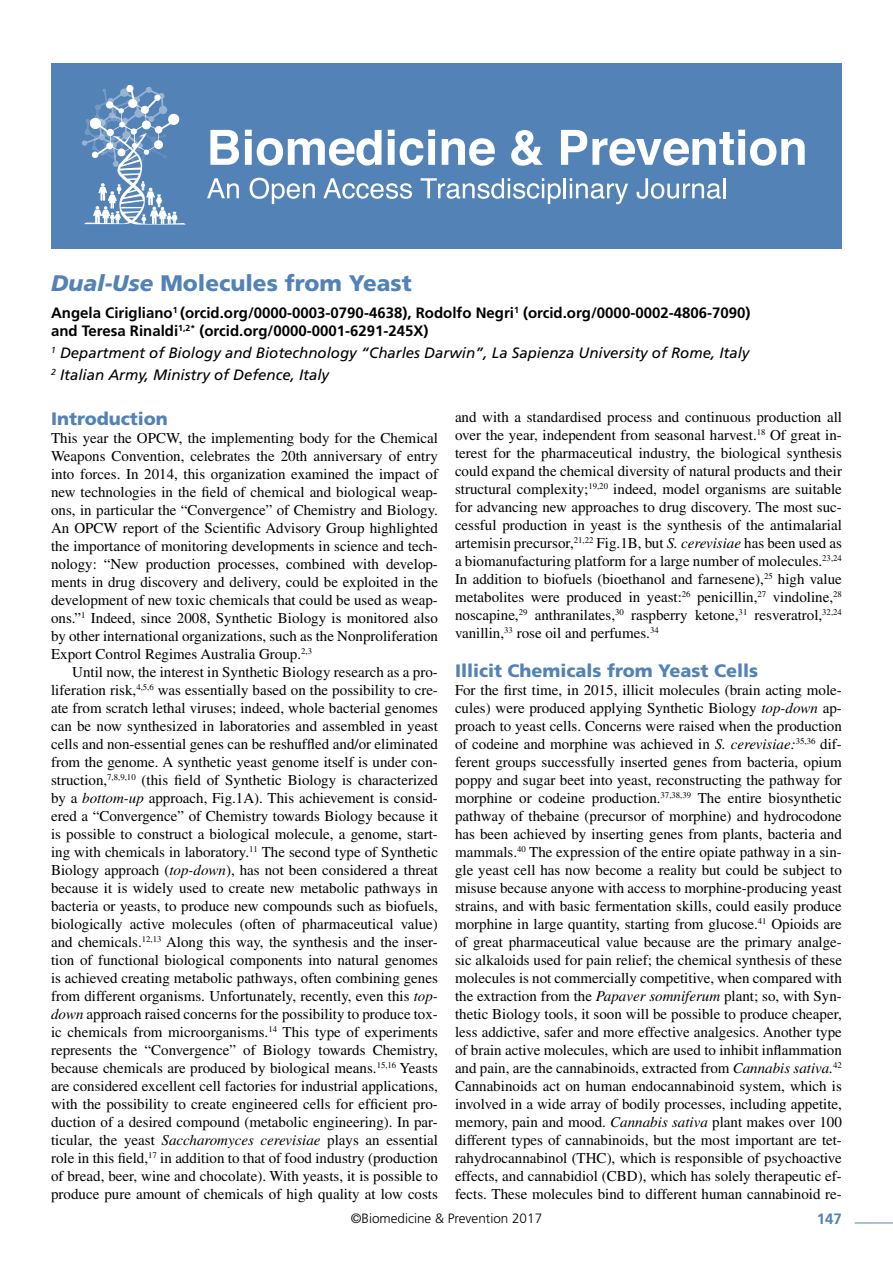
<style>
.page{position:relative;width:893px;height:1263px;background:#fff}
.page>*{position:absolute;margin:0;border:0;box-sizing:border-box;transform-origin:0 0}
._00_TITOLO_ARTICOLO{font:900 22.5px "Frutiger LT Std";color:#5382b6}
._00_TITOLO_1{font:900 18px "Frutiger LT Std";color:#5382b6}
._03_TESTO{font:15px/18px "Times LT Std";color:#000;text-align:justify}
._00_TESTO_NON{font:15px/18px "Times LT Std";color:#000;text-align:justify}
._01_AUTORE{font:700 15px/18px "Frutiger LT Std";color:#000}
._02_DIPARTAMENTO{font:italic 15px "Frutiger LT Std";color:#000}
.t1{font:700 15px "Frutiger LT Std";color:#5382b6}
.t2{font:300 13.5px "Frutiger LT Std";color:#000}
.s1{font-style:italic}
</style>
<div class="page">
<hr style="left:855px;top:1222px;width:38px;height:1px;background:#5382b6">
<div style="left:51px;top:64px;width:791px;height:185px;background:#5382b6"></div>
<svg style="left:210px;top:130px;width:29px;height:35px"></svg>
<svg style="left:245px;top:130px;width:137px;height:36px"></svg>
<svg style="left:388px;top:130px;width:47px;height:36px"></svg>
<svg style="left:442px;top:138px;width:53px;height:28px"></svg>
<svg style="left:511px;top:130px;width:32px;height:36px"></svg>
<svg style="left:561px;top:130px;width:244px;height:36px"></svg>
<svg style="left:207px;top:178px;width:32px;height:20px"></svg>
<svg style="left:250px;top:178px;width:65px;height:26px"></svg>
<svg style="left:323px;top:178px;width:89px;height:21px"></svg>
<svg style="left:421px;top:178px;width:140px;height:26px"></svg>
<hr style="left:564px;top:178px;width:2px;height:20px;background:#fff">
<svg style="left:570px;top:178px;width:58px;height:26px"></svg>
<svg style="left:637px;top:178px;width:84px;height:21px"></svg>
<hr style="left:723px;top:178px;width:3px;height:20px;background:#fff">
<svg style="left:82px;top:85px;width:104px;height:140px"></svg>
<p class="_00_TITOLO_ARTICOLO" style="left:51px;top:270px;width:362px"><span class="s1">Dual-Use</span> Molecules from Yeast</p>
<p class="_01_AUTORE" style="left:51px;top:303px;width:701px">Angela Cirigliano<sup>1</sup> (orcid.org/0000-0003-0790-4638), Rodolfo Negri<sup>1</sup> (orcid.org/0000-0002-4806-7090) and Teresa Rinaldi<sup>1,2*</sup> (orcid.org/0000-0001-6291-245X)</p>
<p class="_02_DIPARTAMENTO" style="left:51px;top:344px;width:700px"><sup>1</sup> Department of Biology and Biotechnology “Charles Darwin”, La Sapienza University of Rome, Italy</p>
<p class="_02_DIPARTAMENTO" style="left:51px;top:366px;width:279px"><sup>2</sup> Italian Army, Ministry of Defence, Italy</p>
<p class="_00_TITOLO_1" style="left:51px;top:408px;width:118px">Introduction</p>
<p class="_00_TESTO_NON" style="left:51px;top:429px;width:388px">This year the OPCW, the implementing body for the Chemical Weapons Convention, celebrates the 20th anniversary of entry into forces. In 2014, this organization examined the impact of new technologies in the field of chemical and biological weap&shy;ons, in particular the “Convergence” of Chemistry and Biology.<br>An OPCW report of the Scientific Advisory Group highlighted the importance of monitoring developments in science and tech&shy;nology: “New production processes, combined with develop&shy;ments in drug discovery and delivery, could be exploited in the development of new toxic chemicals that could be used as weap&shy;ons.”<sup>1</sup> Indeed, since 2008, Synthetic Biology is monitored also by other international organizations, such as the Nonproliferation Export Control Regimes Australia Group.<sup>2,3</sup></p>
<p class="_03_TESTO" style="left:51px;top:663px;width:388px;text-indent:21px">Until now, the interest in Synthetic Biology research as a pro&shy;liferation risk,<sup>4,5,6</sup> was essentially based on the possibility to cre&shy;ate from scratch lethal viruses; indeed, whole bacterial genomes can be now synthesized in laboratories and assembled in yeast cells and non-essential genes can be reshuffled and/or eliminated from the genome. A synthetic yeast genome itself is under con&shy;struction,<sup>7,8,9,10</sup> (this field of Synthetic Biology is characterized by a <span class="s1">bottom-up</span> approach, Fig.1A). This achievement is consid&shy;ered a “Convergence” of Chemistry towards Biology because it is possible to construct a biological molecule, a genome, start&shy;ing with chemicals in laboratory.<sup>11</sup> The second type of Synthetic Biology approach (<span class="s1">top-down</span>), has not been considered a threat because it is widely used to create new metabolic pathways in bacteria or yeasts, to produce new compounds such as biofuels, biologically active molecules (often of pharmaceutical value) and chemicals.<sup>12,13</sup> Along this way, the synthesis and the inser&shy;tion of functional biological components into natural genomes is achieved creating metabolic pathways, often combining genes from different organisms. Unfortunately, recently, even this <span class="s1">top&shy;down</span> approach raised concerns for the possibility to produce tox&shy;ic chemicals from microorganisms.<sup>14</sup> This type of experiments represents the “Convergence” of Biology towards Chemistry, because chemicals are produced by biological means.<sup>15,16</sup> Yeasts are considered excellent cell factories for industrial applications, with the possibility to create engineered cells for efficient pro&shy;duction of a desired compound (metabolic engineering). In par&shy;ticular, the yeast <span class="s1">Saccharomyces cerevisiae</span> plays an essential role in this field,<sup>17</sup> in addition to that of food industry (production of bread, beer, wine and chocolate). With yeasts, it is possible to produce pure amount of chemicals of high quality at low costs</p>
<p class="_03_TESTO" style="left:455px;top:407px;width:388px">and with a standardised process and continuous production all over the year, independent from seasonal harvest.<sup>18</sup> Of great in&shy;terest for the pharmaceutical industry, the biological synthesis could expand the chemical diversity of natural products and their structural complexity;<sup>19,20</sup> indeed, model organisms are suitable for advancing new approaches to drug discovery. The most suc&shy;cessful production in yeast is the synthesis of the antimalarial artemisin precursor,<sup>21,22</sup> Fig.1B, but <span class="s1">S. cerevisiae</span> has been used as a biomanufacturing platform for a large number of molecules.<sup>23,24<br></sup>In addition to biofuels (bioethanol and farnesene),<sup>25</sup> high value metabolites were produced in yeast:<sup>26</sup> penicillin,<sup>27</sup> vindoline,<sup>28 </sup>noscapine,<sup>29</sup> anthranilates,<sup>30</sup> raspberry ketone,<sup>31</sup> resveratrol,<sup>32,24 </sup>vanillin,<sup>33</sup> rose oil and perfumes.<sup>34</sup></p>
<p class="_00_TITOLO_1" style="left:455px;top:660px;width:305px">Illicit Chemicals from Yeast Cells</p>
<p class="_00_TESTO_NON" style="left:455px;top:681px;width:388px">For the first time, in 2015, illicit molecules (brain acting mole&shy;cules) were produced applying Synthetic Biology <span class="s1">top-down</span> ap&shy;proach to yeast cells. Concerns were raised when the production of codeine and morphine was achieved in <span class="s1">S. cerevisiae:</span><sup>35,36</sup> dif&shy;ferent groups successfully inserted genes from bacteria, opium poppy and sugar beet into yeast, reconstructing the pathway for morphine or codeine production.<sup>37,38,39</sup> The entire biosynthetic pathway of thebaine (precursor of morphine) and hydrocodone has been achieved by inserting genes from plants, bacteria and mammals.<sup>40</sup> The expression of the entire opiate pathway in a sin&shy;gle yeast cell has now become a reality but could be subject to misuse because anyone with access to morphine-producing yeast strains, and with basic fermentation skills, could easily produce morphine in large quantity, starting from glucose.<sup>41</sup> Opioids are of great pharmaceutical value because are the primary analge&shy;sic alkaloids used for pain relief; the chemical synthesis of these molecules is not commercially competitive, when compared with the extraction from the <span class="s1">Papaver somniferum</span> plant; so, with Syn&shy;thetic Biology tools, it soon will be possible to produce cheaper, less addictive, safer and more effective analgesics. Another type of brain active molecules, which are used to inhibit inflammation and pain, are the cannabinoids, extracted from <span class="s1">Cannabis sativa.</span><sup>42<br></sup>Cannabinoids act on human endocannabinoid system, which is involved in a wide array of bodily processes, including appetite, memory, pain and mood. <span class="s1">Cannabis sativa</span> plant makes over 100 different types of cannabinoids, but the most important are tet&shy;rahydrocannabinol (THC), which is responsible of psychoactive effects, and cannabidiol (CBD), which has solely therapeutic ef&shy;fects. These molecules bind to different human cannabinoid re-</p>
<p class="t2" style="left:351px;top:1210px;width:193px">©Biomedicine &amp; Prevention 2017</p>
<p class="t1" style="left:817px;top:1210px;width:27px">147</p>
</div>
